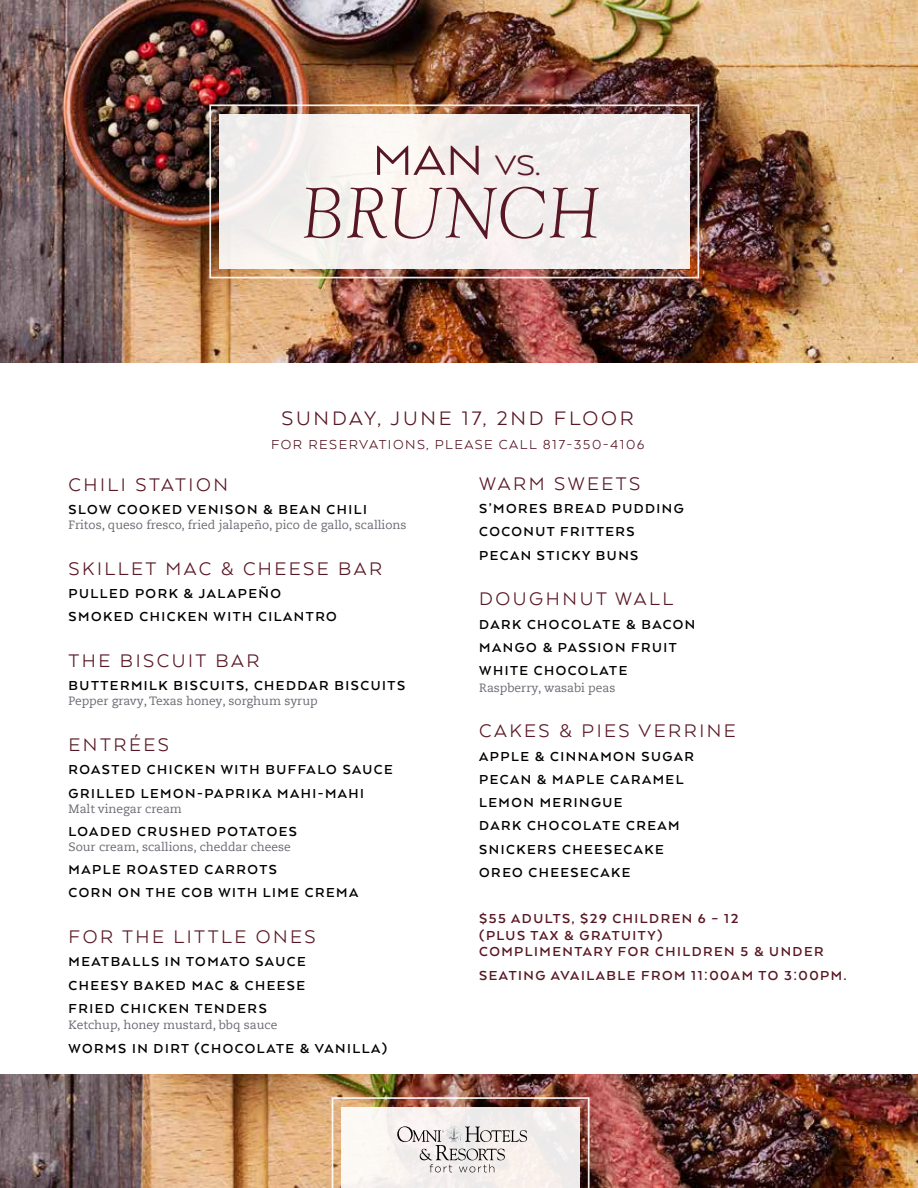
<style>
.page{position:relative;width:918px;height:1188px;background:#fff}
.page>*{position:absolute;margin:0;border:0;box-sizing:border-box;transform-origin:0 0}
.t1{font:italic 300 75px "Goudy";letter-spacing:-.015em;color:#581724}
.t2{font:48.6px "Arquitecta";color:#581724;scale:1.11 1}
.t3{font:22.5px "Arquitecta";letter-spacing:.12em;color:#581724}
.t4{font:21px "Arquitecta";letter-spacing:.12em;color:#581724}
.t5{font:700 15px/23.2px "Arquitecta";letter-spacing:.1em;color:#000}
.t6{font:700 15px/16.5px "Arquitecta";letter-spacing:.1em;color:#581724}
.t7{font:15px "Arquitecta";letter-spacing:.1em;color:#581724}
.t8{font:12px "Caecilia Com 55 Roman";color:#696b73}
.s1{font-size:32.4px}
</style>
<div class="page">
<img style="left:0;top:0;width:918px;height:363px">
<img style="left:0;top:1075px;width:918px;height:113px">
<img style="left:209px;top:104px;width:490px;height:174px">
<div style="left:219px;top:114px;width:470px;height:155px;background:#f3efed"></div>
<svg style="left:332px;top:1097px;width:258px;height:91px"></svg>
<h2 class="t2" style="left:372px;top:130px;width:153px">MAN <span class="s1">VS.</span></h2>
<h1 class="t1" style="left:300px;top:166px;width:302px">BRUNCH</h1>
<h3 class="t3" style="left:282px;top:404px;width:354px">SUNDAY, JUNE 17, 2ND FLOOR</h3>
<p class="t7" style="left:271px;top:435px;width:375px">FOR RESERVATIONS, PLEASE CALL 817-350-4106</p>
<h3 class="t4" style="left:69px;top:472px;width:161px">CHILI STATION</h3>
<p class="t5" style="left:69px;top:498px;width:300px">SLOW COOKED VENISON &amp; BEAN CHILI</p>
<p class="t8" style="left:69px;top:517px;width:339px">Fritos, queso fresco, fried jalapeño, pico de gallo, scallions</p>
<h3 class="t4" style="left:69px;top:556px;width:315px">SKILLET MAC &amp; CHEESE BAR</h3>
<p class="t5" style="left:69px;top:582px;width:270px">PULLED PORK &amp; JALAPEÑO<br>SMOKED CHICKEN WITH CILANTRO</p>
<h3 class="t4" style="left:69px;top:648px;width:192px">THE BISCUIT BAR</h3>
<p class="t5" style="left:69px;top:674px;width:338px">BUTTERMILK BISCUITS, CHEDDAR BISCUITS</p>
<p class="t8" style="left:69px;top:693px;width:251px">Pepper gravy, Texas honey, sorghum syrup</p>
<h3 class="t4" style="left:69px;top:732px;width:102px">ENTRÉES</h3>
<p class="t5" style="left:69px;top:758px;width:326px">ROASTED CHICKEN WITH BUFFALO SAUCE<br>GRILLED LEMON-PAPRIKA MAHI-MAHI</p>
<p class="t8" style="left:69px;top:801px;width:115px">Malt vinegar cream</p>
<p class="t5" style="left:69px;top:819px;width:230px">LOADED CRUSHED POTATOES</p>
<p class="t8" style="left:69px;top:839px;width:224px">Sour cream, scallions, cheddar cheese</p>
<p class="t5" style="left:69px;top:858px;width:291px">MAPLE ROASTED CARROTS<br>CORN ON THE COB WITH LIME CREMA</p>
<h3 class="t4" style="left:69px;top:924px;width:249px">FOR THE LITTLE ONES</h3>
<p class="t5" style="left:69px;top:950px;width:239px;text-align:justify">MEATBALLS IN TOMATO SAUCE CHEESY BAKED MAC &amp; CHEESE FRIED CHICKEN TENDERS</p>
<p class="t8" style="left:69px;top:1017px;width:210px">Ketchup, honey mustard, bbq sauce</p>
<p class="t5" style="left:69px;top:1036px;width:320px">WORMS IN DIRT (CHOCOLATE &amp; VANILLA)</p>
<h3 class="t4" style="left:479px;top:470px;width:163px">WARM SWEETS</h3>
<p class="t5" style="left:479px;top:496px;width:206px">S’MORES BREAD PUDDING<br>COCONUT FRITTERS<br>PECAN STICKY BUNS</p>
<h3 class="t4" style="left:479px;top:586px;width:196px">DOUGHNUT WALL</h3>
<p class="t5" style="left:479px;top:612px;width:218px">DARK CHOCOLATE &amp; BACON<br>MANGO &amp; PASSION FRUIT<br>WHITE CHOCOLATE</p>
<p class="t8" style="left:479px;top:680px;width:138px">Raspberry, wasabi peas</p>
<h3 class="t4" style="left:479px;top:718px;width:258px">CAKES &amp; PIES VERRINE</h3>
<p class="t5" style="left:479px;top:744px;width:216px">APPLE &amp; CINNAMON SUGAR<br>PECAN &amp; MAPLE CARAMEL<br>LEMON MERINGUE<br>DARK CHOCOLATE CREAM<br>SNICKERS CHEESECAKE<br>OREO CHEESECAKE</p>
<p class="t6" style="left:479px;top:910px;width:346px">$55 ADULTS, $29 CHILDREN 6 – 12<br>(PLUS TAX &amp; GRATUITY)<br>COMPLIMENTARY FOR CHILDREN 5 &amp; UNDER</p>
<p class="t6" style="left:479px;top:966px;width:369px">SEATING AVAILABLE FROM 11:00AM TO 3:00PM.</p>
</div>
